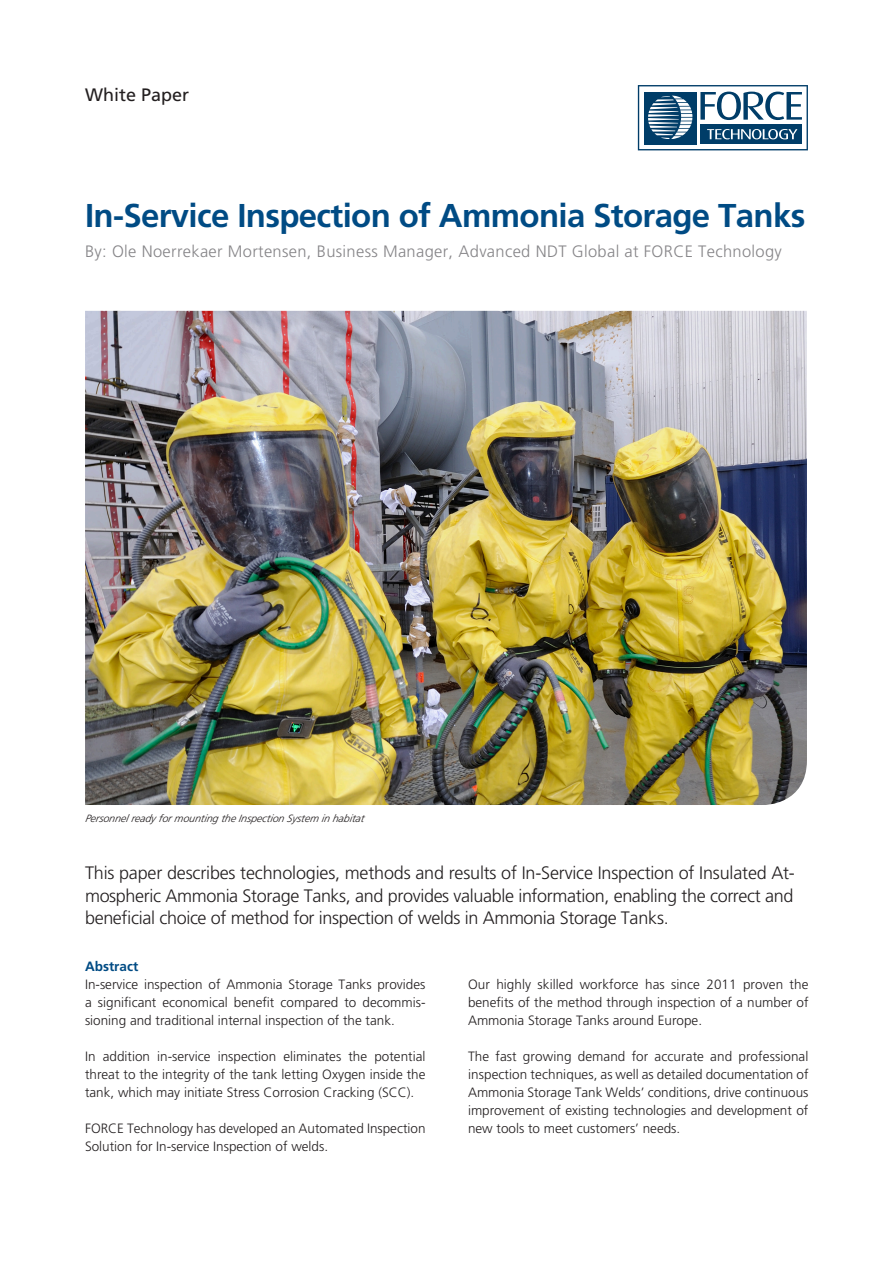
<style>
.page{position:relative;width:893px;height:1263px;background:#fff}
.page>*{position:absolute;margin:0;border:0;box-sizing:border-box;transform-origin:0 0}
.overskrift_2{font:700 33px "Frutiger LT Std";letter-spacing:-.02em;color:#004b84}
.Brødtekst{font:300 18px/22.5px "Frutiger LT Std";letter-spacing:-.02em;color:#231f20;text-align:justify}
.division_afd_fagområ{font:18px "Frutiger LT Std";color:#231f20}
.overskrift_2-2{font:300 16.5px "Frutiger LT Std";letter-spacing:.02em;color:#868588}
.Brødtekst-2{font:300 13.5px/18px "Frutiger LT Std";color:#231f20;text-align:justify}
.t1{font:700 13.5px "Frutiger LT Std";color:#004b84}
.Billedtekst{font:italic 300 10.5px "Frutiger LT Std";color:#231f20}
</style>
<div class="page">
<img style="left:85px;top:311px;width:722px;height:494px">
<svg style="left:638px;top:85px;width:170px;height:65px"></svg>
<p class="division_afd_fagområ" style="left:85px;top:84px;width:106px">White Paper</p>
<p class="overskrift_2" style="left:85px;top:196px;width:722px">In-Service Inspection of Ammonia Storage Tanks</p>
<p class="overskrift_2-2" style="left:85px;top:242px;width:698px">By: Ole Noerrekaer Mortensen, Business Manager, Advanced NDT Global at FORCE Technology</p>
<p class="Billedtekst" style="left:85px;top:812px;width:280px">Personnel ready for mounting the Insp ection System in habitat</p>
<p class="Brødtekst" style="left:85px;top:862px;width:711px">This paper describes technologies, methods and results of In-Service Inspection of Insulated At&shy;mospheric Ammonia Storage Tanks, and provides valuable information, enabling the correct and beneficial choice of method for inspection of welds in Ammonia Storage Tanks.</p>
<p class="t1" style="left:85px;top:958px;width:55px">Abstract</p>
<p class="Brødtekst-2" style="left:85px;top:975px;width:342px">In-service inspection of Ammonia Storage Tanks provides a significant economical benefit compared to decommis&shy;sioning and traditional internal inspection of the tank.</p>
<p class="Brødtekst-2" style="left:85px;top:1047px;width:342px">In addition in-service inspection eliminates the potential threat to the integrity of the tank letting Oxygen inside the tank, which may initiate Stress Corrosion Cracking (SCC).</p>
<p class="Brødtekst-2" style="left:85px;top:1119px;width:342px">FORCE Technology has developed an Automated Inspection<br>Solution for In-service Inspection of welds.</p>
<p class="Brødtekst-2" style="left:468px;top:975px;width:342px">Our highly skilled workforce has since 2011 proven the benefits of the method through inspection of a number of Ammonia Storage Tanks around Europe.</p>
<p class="Brødtekst-2" style="left:468px;top:1047px;width:342px">The fast growing demand for accurate and professional inspection techniques, as well as detailed documentation of Ammonia Storage Tank Welds’ conditions, drive continuous improvement of existing technologies and development of new tools to meet customers’ needs.</p>
</div>
